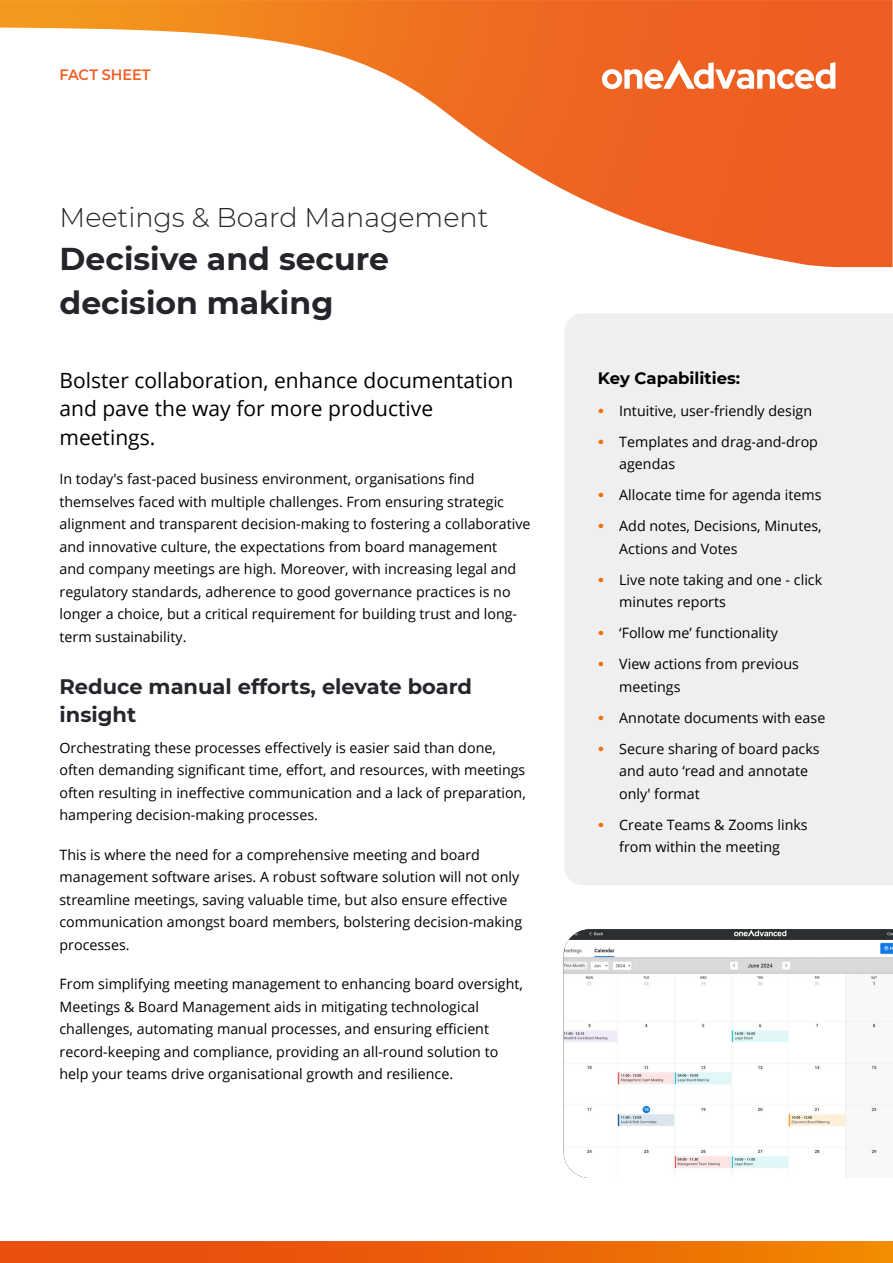
<style>
.page{position:relative;width:893px;height:1263px;background:#fff}
.page>*{position:absolute;margin:0;border:0;box-sizing:border-box;transform-origin:0 0}
.t1{font:700 31.5px/43.5px "Montserrat";color:#24242b}
.t2{font:300 27px "Montserrat";color:#24242b}
.t3{font:21px/28.5px "Open Sans";color:#000}
.t4{font:700 21px/27px "Montserrat";color:#25252c}
.t5{font:700 16.5px "Montserrat";color:#000}
.t6{font:600 15px "Montserrat";letter-spacing:-.005em;color:#f15d22;scale:.96 1}
.t7{font:14.25px/22.5px "Open Sans";color:#000}
.s1{font-family:"Montserrat";font-weight:700;font-size:18px;color:#ed7004}
</style>
<div class="page">
<img style="left:0;top:0;width:892px;height:267px">
<div style="left:565px;top:314px;width:328px;height:571px;background:#f0eff0"></div>
<div style="left:0;top:1242px;width:893px;height:21px;background:linear-gradient(to right,#e74511,#f08200)"></div>
<svg style="left:602px;top:60px;width:233px;height:29px"></svg>
<img style="left:564px;top:929px;width:329px;height:249px">
<p class="t6" style="left:60px;top:64px;width:96px">FACT SHEET</p>
<h2 class="t2" style="left:60px;top:199px;width:430px">Meetings &amp; Board Management</h2>
<h1 class="t1" style="left:60px;top:236px;width:331px">Decisive and secure decision making</h1>
<h3 class="t3" style="left:60px;top:365px;width:455px">Bolster collaboration, enhance documentation and pave the way for more productive meetings.</h3>
<p class="t7" style="left:60px;top:468px;width:472px">In today's fast-paced business environment, organisations find themselves faced with multiple challenges. From ensuring strategic alignment and transparent decision-making to fostering a collaborative and innovative culture, the expectations from board management<br>and company meetings are high. Moreover, with increasing legal and regulatory standards, adherence to good governance practices is no longer a choice, but a critical requirement for building trust and long&shy;term sustainability.</p>
<h3 class="t4" style="left:60px;top:672px;width:414px">Reduce manual efforts, elevate board insight</h3>
<p class="t7" style="left:60px;top:736px;width:468px">Orchestrating these processes effectively is easier said than done, often demanding significant time, effort, and resources, with meetings often resulting in ineffective communication and a lack of preparation, hampering decision-making processes.</p>
<p class="t7" style="left:60px;top:843px;width:464px">This is where the need for a comprehensive meeting and board management software arises. A robust software solution will not only streamline meetings, saving valuable time, but also ensure effective communication amongst board members, bolstering decision-making processes.</p>
<p class="t7" style="left:60px;top:972px;width:465px">From simplifying meeting management to enhancing board oversight, Meetings &amp; Board Management aids in mitigating technological challenges, automating manual processes, and ensuring efficient record-keeping and compliance, providing an all-round solution to help your teams drive organisational growth and resilience.</p>
<p class="t5" style="left:598px;top:367px;width:144px">Key Capabilities:</p>
<p class="t7" style="left:598px;top:399px;width:216px"><span class="s1">•</span> Intuitive, user-friendly design</p>
<p class="t7" style="left:619px;top:430px;width:200px;text-indent:-21px"><span class="s1">•</span> Templates and drag-and-drop agendas</p>
<p class="t7" style="left:598px;top:483px;width:225px"><span class="s1">•</span> Allocate time for agenda items</p>
<p class="t7" style="left:619px;top:514px;width:204px;text-indent:-21px"><span class="s1">•</span> Add notes, Decisions, Minutes,<br>Actions and Votes</p>
<p class="t7" style="left:619px;top:568px;width:204px;text-indent:-21px"><span class="s1">•</span> Live note taking and one - click minutes reports</p>
<p class="t7" style="left:598px;top:621px;width:182px"><span class="s1">•</span> ‘Follow me’ functionality</p>
<p class="t7" style="left:619px;top:652px;width:181px;text-indent:-21px"><span class="s1">•</span> View actions from previous meetings</p>
<p class="t7" style="left:598px;top:706px;width:229px"><span class="s1">•</span> Annotate documents with ease</p>
<p class="t7" style="left:619px;top:737px;width:202px;text-indent:-21px"><span class="s1">•</span> Secure sharing of board packs and auto ‘read and annotate only' format</p>
<p class="t7" style="left:598px;top:813px;width:211px;text-align:center"><span class="s1">•</span> Create Teams &amp; Zooms links from within the meeting</p>
</div>
